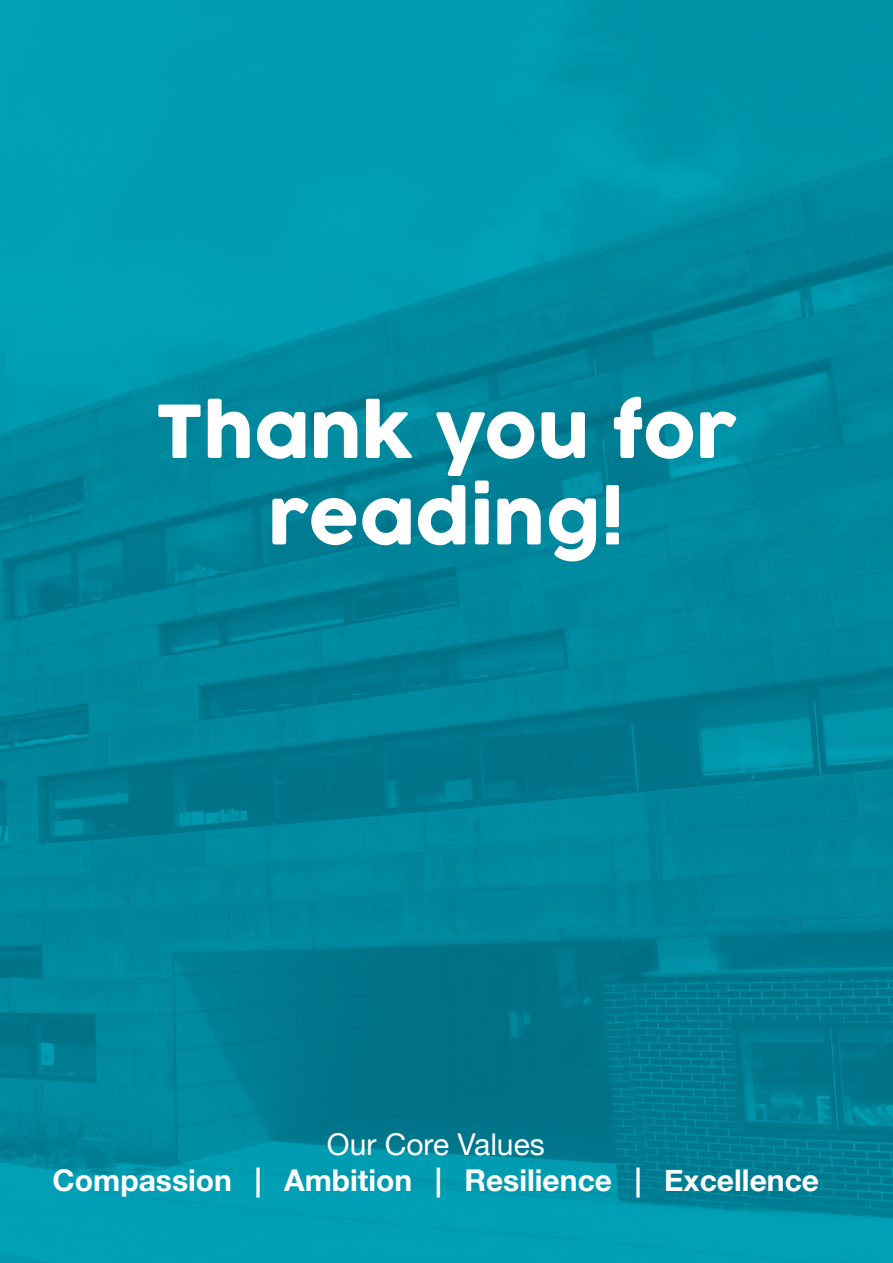
<style>
.page{position:relative;width:893px;height:1263px;background:#fff}
.page>*{position:absolute;margin:0;border:0;box-sizing:border-box;transform-origin:0 0}
.t1{font:72px/86.4px "Cocogoose";color:#fff;text-align:center}
.t2{font:700 30px "Helvetica Neue";color:#fff}
.t3{font:30px "Helvetica Neue";color:#fff}
</style>
<div class="page">
<img style="left:0;top:0;width:893px;height:1263px">
<h1 class="t1" style="left:155px;top:392px;width:583px">Thank you for reading!</h1>
<p class="t3" style="left:327px;top:1123px;width:219px">Our Core Values</p>
<p class="t2" style="left:53px;top:1157px;width:768px">Compassion | Ambition | Resilience | Excellence</p>
</div>
